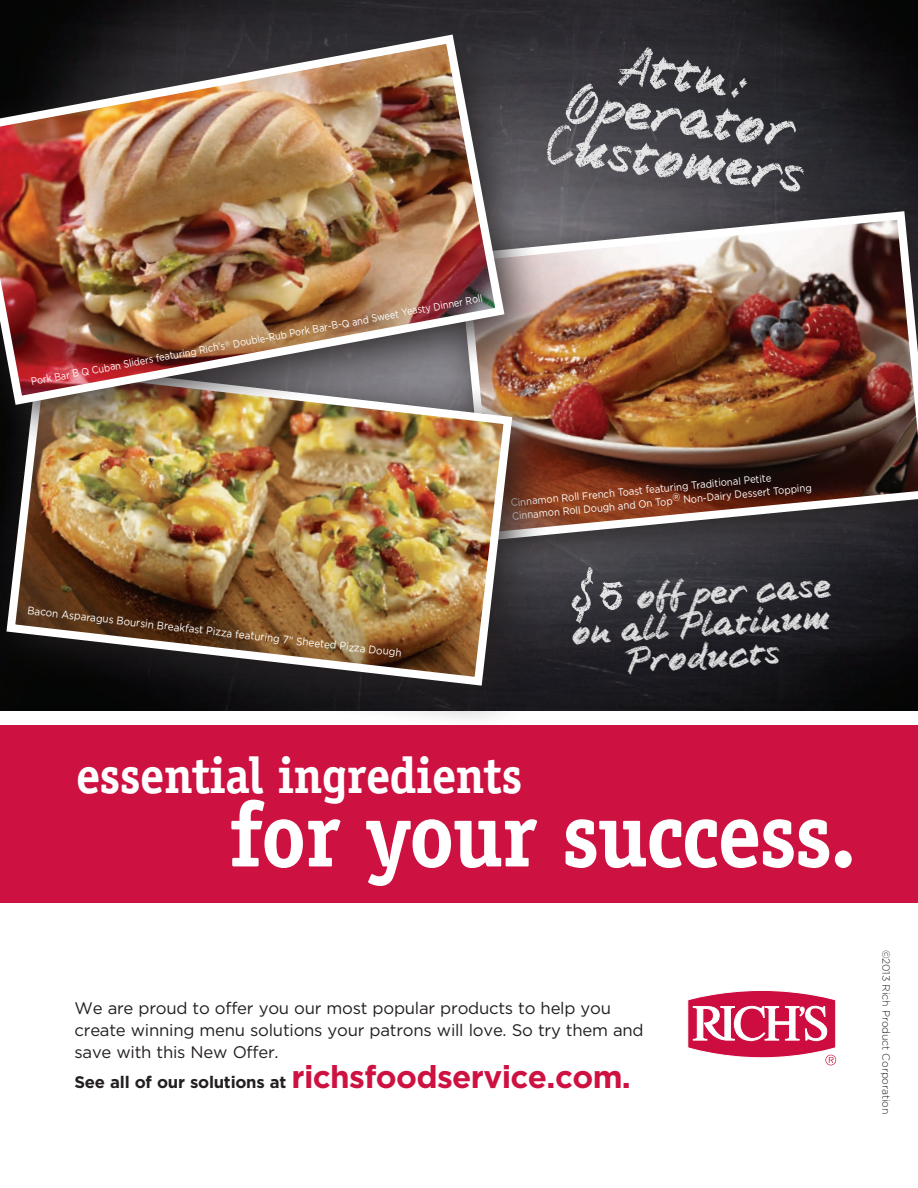
<style>
.page{position:relative;width:918px;height:1188px;background:#fff}
.page>*{position:absolute;margin:0;border:0;box-sizing:border-box;transform-origin:0 0}
.t1{font:700 92.25px "Officina Serif";letter-spacing:-.025em;color:#fff;scale:.96 1}
.t2{font:55.95px/43.8px "Pedell";color:#fff;text-align:center}
.t3{font:700 51.15px "Officina Serif";letter-spacing:-.015em;color:#fff;scale:.96 1}
.t4{font:36px "Pedell";color:#fff}
.t5{font:16.65px/21.8px "Gotham";letter-spacing:-.015em;color:#231f20}
.t6{font:700 16.65px "Gotham";letter-spacing:-.015em;color:#231f20}
.t7{font:10.95px "Gotham";color:#fff;scale:.91 1}
.t8{font:10.5px/13.4px "Gotham";color:#fff;scale:.91 1}
.t9{font:10.5px "Gotham";color:#fff;scale:.87 1}
.t10{font:300 10.5px "Gotham";letter-spacing:-.015em;color:#231f20}
.s1{font-size:31.5px;color:#cd1141}
</style>
<div class="page">
<img style="left:0;top:0;width:918px;height:711px">
<svg style="left:687px;top:990px;width:150px;height:76px"></svg>
<div style="left:0;top:726px;width:918px;height:177px;background:#cd1141"></div>
<div style="left:433px;top:185px;width:485px;height:401px;background:#231f20;opacity:.87"></div>
<img style="left:549px;top:207px;width:369px;height:338px">
<div style="left:0;top:337px;width:557px;height:394px;background:#231f20;opacity:.87"></div>
<img style="left:2px;top:449px;width:515px;height:241px">
<div style="left:0;top:9px;width:549px;height:440px;background:#231f20;opacity:.87"></div>
<img style="left:0;top:30px;width:509px;height:380px">
<svg style="left:569px;top:567px;width:56px;height:57px;background:#38363d"></svg>
<h2 class="t2" style="left:560px;top:34px;width:263px;rotate:7deg">Attn:<br>Operator<br>Customers</h2>
<p class="t9" style="left:30px;top:374px;width:529px;rotate:-10deg">Pork Bar B Q Cuban Sliders featuring Rich’s<sup>®</sup> Double-Rub Pork Bar-B-Q and Sweet Yeasty Dinner Roll</p>
<p class="t7" style="left:29px;top:602px;width:415px;rotate:7deg">Bacon Asparagus Boursin Breakfast Pizza featuring 7" Sheeted Pizza Dough</p>
<p class="t8" style="left:510px;top:495px;width:332px;rotate:-5deg">Cinnamon Roll French Toast featuring Traditional Petite<br>Cinnamon Roll Dough and On Top® Non-Dairy Dessert Topping</p>
<h3 class="t4" style="left:635px;top:574px;width:196px;rotate:-3deg">off per case</h3>
<h3 class="t4" style="left:570px;top:610px;width:261px;rotate:-3deg">on all Platinum</h3>
<h3 class="t4" style="left:624px;top:638px;width:157px;rotate:-3deg">Products</h3>
<h3 class="t3" style="left:76px;top:744px;width:467px">essential ingredients</h3>
<h1 class="t1" style="left:228px;top:778px;width:656px">for your success.</h1>
<p class="t5" style="left:75px;top:997px;width:571px">We are proud to offer you our most popular products to help you create winning menu solutions your patrons will love. So try them and save with this New Offer.</p>
<p class="t6" style="left:75px;top:1072px;width:558px">See all of our solutions at <span class="s1">richsfoodservice.com.</span></p>
<p class="t10" style="left:892px;top:950px;width:166px;rotate:90deg">©2013 Rich Product Corporation</p>
</div>
